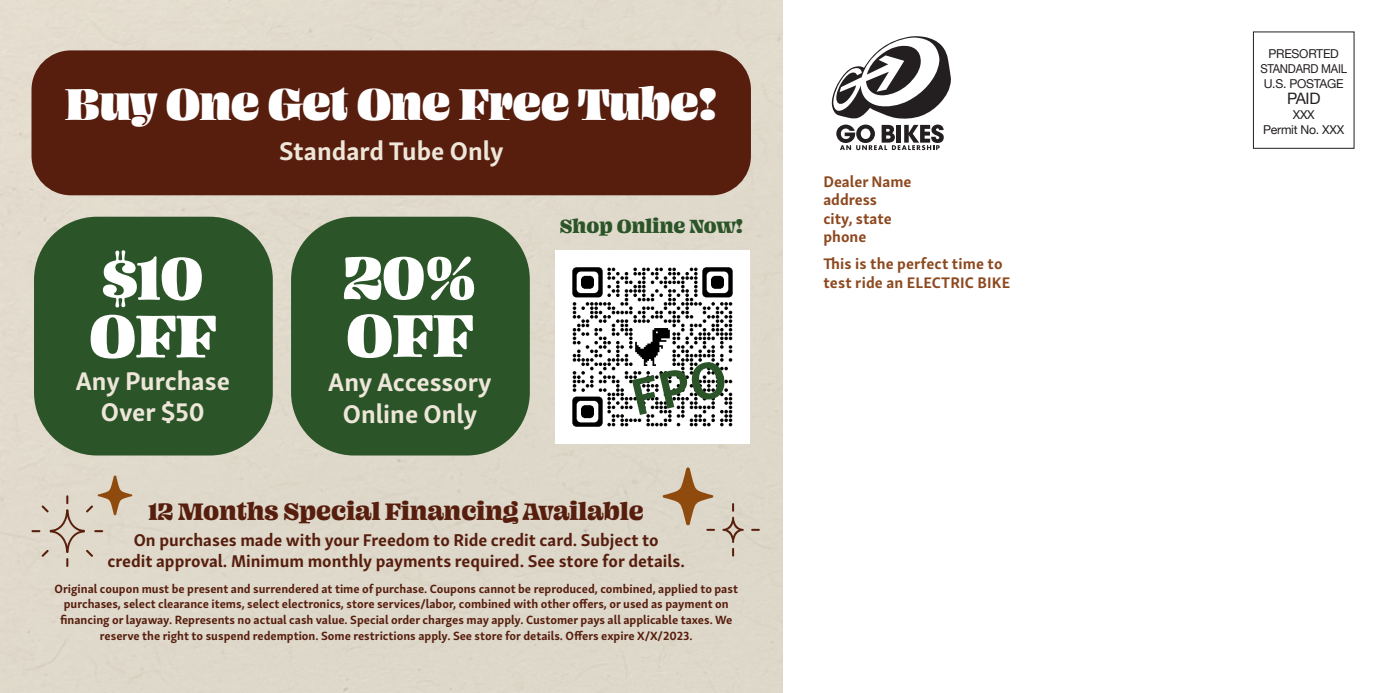
<style>
.page{position:relative;width:1386px;height:693px;background:#fff}
.page>*{position:absolute;margin:0;border:0;box-sizing:border-box;transform-origin:0 0}
.t1{font:66.5px/57.8px "Ohno Blazeface 18 Point";color:#fff}
.t2{font:49px "Ohno Blazeface 36 Point";color:#fff}
.t3{font:700 26.25px/31.5px "Skolar Sans PE";color:#ede6d9;text-align:center}
.t4{font:26.25px "Ohno Blazeface 14 Point";color:#571e0e}
.t5{font:21px "Ohno Blazeface 14 Point";color:#2b5528}
.t6{font:700 17.5px/21px "Skolar Sans PE";color:#571e0e;text-align:center}
.t7{font:700 15.75px/18.4px "Skolar Sans PE";letter-spacing:.01em;color:#8d491f}
.t8{font:15.75px "Helvetica Neue";color:#231f20}
.t9{font:700 12.25px/15.8px "Skolar Sans PE";color:#571e0e;text-align:center}
.t10{font:12.25px/14.9px "Helvetica Neue";letter-spacing:-.02em;color:#231f20;text-align:center}
</style>
<div class="page">
<div style="left:0;top:0;width:782px;height:693px;background:#dfd9cb"></div>
<div style="left:1253px;top:32px;width:101px;height:117px;border:1px solid #231f20"></div>
<svg style="left:832px;top:36px;width:119px;height:83px"></svg>
<svg style="left:836px;top:125px;width:108px;height:25px"></svg>
<div style="left:32px;top:50px;width:719px;height:145px;background:#571e0e;border-radius:39px"></div>
<div style="left:34px;top:217px;width:239px;height:239px;background:#2b5528;border-radius:63px"></div>
<div style="left:291px;top:217px;width:239px;height:239px;background:#2b5528;border-radius:63px"></div>
<svg style="left:32px;top:476px;width:100px;height:91px;background:#d6cbbb"></svg>
<svg style="left:751px;top:529px;width:9px;height:2px"></svg>
<svg style="left:722px;top:503px;width:22px;height:54px"></svg>
<svg style="left:663px;top:467px;width:52px;height:64px;background:#c8b197"></svg>
<img style="left:556px;top:250px;width:193px;height:194px">
<svg style="left:632px;top:359px;width:96px;height:56px"></svg>
<h2 class="t2" style="left:66px;top:74px;width:653px">Buy One Get One Free Tube!</h2>
<h3 class="t3" style="left:279px;top:133px;width:226px">Standard Tube Only</h3>
<h1 class="t1" style="left:89px;top:247px;width:129px">$10<br>OFF</h1>
<h3 class="t3" style="left:76px;top:363px;width:156px">Any Purchase<br>Over $50</h3>
<h1 class="t1" style="left:343px;top:247px;width:134px">20%<br>OFF</h1>
<h3 class="t3" style="left:328px;top:364px;width:165px">Any Accessory<br>Online Only</h3>
<h3 class="t5" style="left:560px;top:213px;width:185px">Shop Online Now!</h3>
<h3 class="t4" style="left:149px;top:494px;width:497px">12 Months Special Financing Available</h3>
<h3 class="t6" style="left:108px;top:528px;width:579px">On purchases made with your Freedom to Ride credit card. Subject to<br>credit approval. Minimum monthly payments required. See store for details.</h3>
<p class="t9" style="left:55px;top:579px;width:685px">Original coupon must be present and surrendered at time of purchase. Coupons cannot be reproduced, combined, applied to past purchases, select clearance items, select electronics, store services/labor, combined with other offers, or used as payment on financing or layaway. Represents no actual cash value. Special order charges may apply. Customer pays all applicable taxes. We reserve the right to suspend redemption. Some restrictions apply. See store for details. Offers expire X/X/2023.</p>
<p class="t7" style="left:823px;top:171px;width:90px">Dealer Name address<br>city, state phone</p>
<p class="t7" style="left:823px;top:253px;width:188px;line-height:19.2px">This is the perfect time to test ride an ELECTRIC BIKE</p>
<p class="t10" style="left:1260px;top:47px;width:88px">PRESORTED<br>STANDARD MAIL<br>U.S. POSTAGE</p>
<p class="t8" style="left:1287px;top:87px;width:35px">PAID</p>
<p class="t10" style="left:1263px;top:108px;width:82px">XXX<br>Permit No. XXX</p>
</div>
